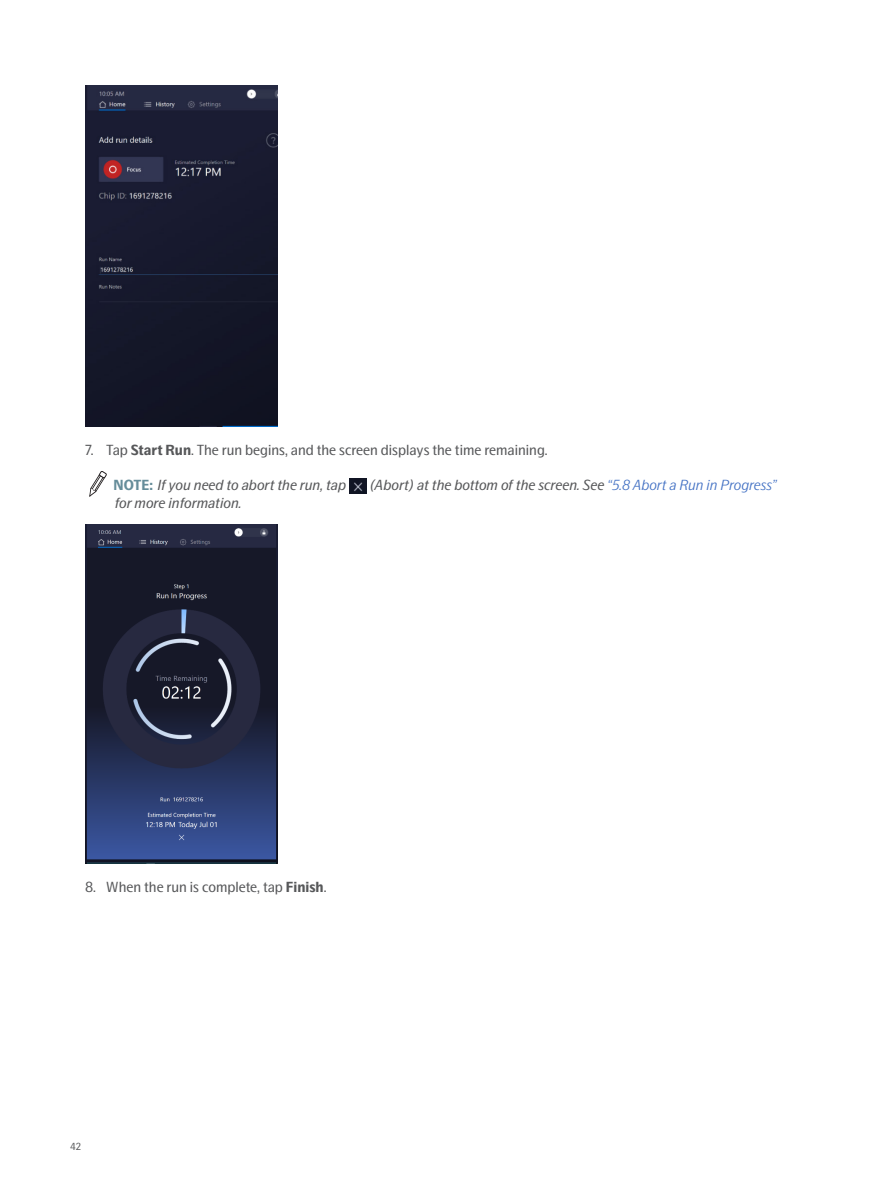
<style>
.page{position:relative;width:893px;height:1191px;background:#fff}
.page>*{position:absolute;margin:0;border:0;box-sizing:border-box;transform-origin:0 0}
.Note{font:italic 15px "Swedish Gothic";color:#57585a}
.t1{font:15px "Swedish Gothic";color:#57585a}
.t2{font:10.5px "Swedish Gothic";color:#57585a}
.s1{font-weight:700}
.s2{font-weight:700;font-style:normal;color:#668d9a}
.s3{font-weight:300;color:#4472c4}
</style>
<div class="page">
<img style="left:85px;top:85px;width:192px;height:341px">
<img style="left:349px;top:478px;width:18px;height:15px">
<img style="left:85px;top:524px;width:192px;height:339px">
<svg style="left:89px;top:471px;width:18px;height:25px"></svg>
<p class="t1" style="left:85px;top:441px;width:464px">7. Tap <span class="s1">Start Run</span>. The run begins, and the screen displays the time remaining.</p>
<p class="Note" style="left:114px;top:476px;width:234px"><span class="s2">NOTE:</span> If you need to abort the run, tap</p>
<p class="Note" style="left:370px;top:476px;width:408px">(Abort) at the bottom of the screen. See <span class="s3">“5.8 Abort a Run in Progress”</span></p>
<p class="Note" style="left:115px;top:494px;width:128px">for more information.</p>
<p class="t1" style="left:85px;top:878px;width:243px">8. When the run is complete, tap <span class="s1">Finish</span>.</p>
<p class="t2" style="left:70px;top:1140px;width:12px">42</p>
</div>
